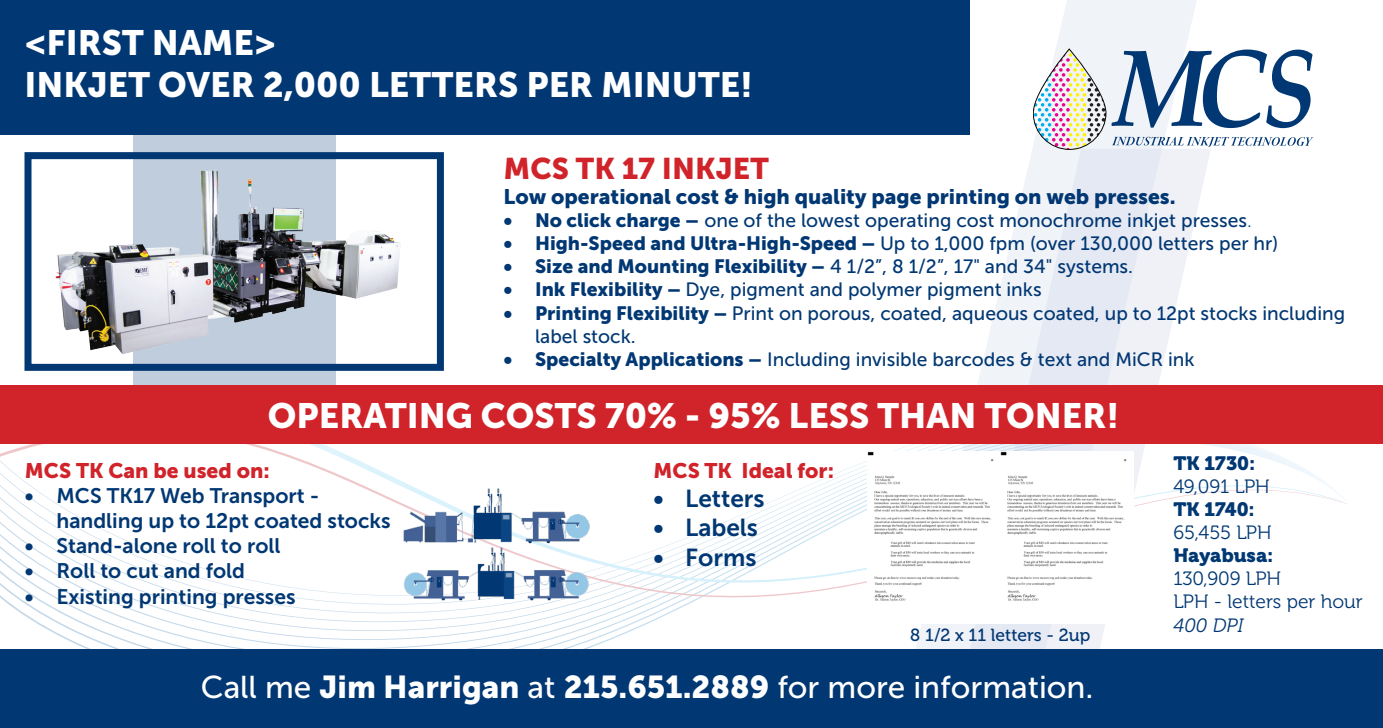
<style>
.page{position:relative;width:1383px;height:728px;background:#fff}
.page>*{position:absolute;margin:0;border:0;box-sizing:border-box;transform-origin:0 0}
.t1{font:35px "Museo Sans 900";color:#fff}
.t2{font:31.5px "Museo Sans 500";color:#fff}
.t3{font:29.75px "Museo Sans 900";color:#d1232a}
.t4{font:24.5px "Museo Sans 700";color:#013773}
.t5{font:21px/25.2px "Museo Sans 700";color:#013773}
.t6{font:21px "Museo Sans 900";color:#013773}
.t7{font:21px "Museo Sans 900";color:#d1232a}
.t8{font:19.25px/23.1px "Museo Sans 500";color:#013773}
.t9{font:19.25px "Museo 300";color:#013773}
.t10{font:19.25px "Museo 900";color:#013773}
.t11{font:italic 19.25px "Museo 300";letter-spacing:-.005em;color:#013773}
.t12{font:17.5px "Museo 500";color:#013773}
.s1{font-family:"Museo Sans 900"}
.s2{font-family:"Museo Sans 300"}
</style>
<div class="page">
<svg style="left:969px;top:0;width:236px;height:385px"></svg>
<div style="left:0;top:0;width:969px;height:135px;background:#013773"></div>
<div style="left:133px;top:135px;width:202px;height:250px;background:#c0cddc"></div>
<svg style="left:3px;top:600px;width:1102px;height:49px"></svg>
<svg style="left:0;top:443px;width:1346px;height:157px"></svg>
<div style="left:0;top:385px;width:1382px;height:58px;background:#d1232a"></div>
<div style="left:0;top:649px;width:1382px;height:79px;background:#013773"></div>
<svg style="left:1111px;top:137px;width:202px;height:10px"></svg>
<svg style="left:1111px;top:50px;width:201px;height:78px"></svg>
<svg style="left:1033px;top:49px;width:72px;height:100px"></svg>
<div style="left:1033px;top:49px;width:73px;height:101px;border:1px solid #040503;border-radius:36px"></div>
<img style="left:55px;top:160px;width:346px;height:203px">
<div style="left:24px;top:152px;width:420px;height:219px;border:7px solid #013773"></div>
<img style="left:401px;top:486px;width:192px;height:117px">
<img style="left:867px;top:451px;width:266px;height:172px">
<p class="t1" style="left:24px;top:23px;width:253px">&lt;FIRST NAME&gt;</p>
<p class="t1" style="left:24px;top:65px;width:730px">INKJET OVER 2,000 LETTERS PER MINUTE!</p>
<p class="t3" style="left:503px;top:152px;width:267px">MCS TK 17 INKJET</p>
<p class="t6" style="left:503px;top:185px;width:673px">Low operational cost &amp; high quality page printing on web presses.</p>
<p class="t8" style="left:503px;top:209px;width:749px"><span class="s1">• No click charge –</span> one of the lowest operating cost monochrome inkjet presses<span class="s2">.</span></p>
<p class="t8" style="left:503px;top:232px;width:776px"><span class="s1">• High-Speed and Ultra-High-Speed –</span> Up to 1,000 fpm (over 130,000 letters per hr)</p>
<p class="t8" style="left:503px;top:255px;width:631px"><span class="s1">• Size and Mounting Flexibility –</span> 4 1/2”, 8 1/2”, 17" and 34" systems.</p>
<p class="t8" style="left:503px;top:278px;width:539px"><span class="s1">• Ink Flexibility –</span> Dye, pigment and polymer pigment inks</p>
<p class="t8" style="left:535px;top:301px;width:811px;text-indent:-32px"><span class="s1">• Printing Flexibility –</span> Print on porous, coated, aqueous coated, up to 12pt stocks including label stock.</p>
<p class="t8" style="left:503px;top:348px;width:692px"><span class="s1">• Specialty Applications –</span> Including invisible barcodes &amp; text and MiCR ink</p>
<p class="t1" style="left:268px;top:395px;width:852px">OPERATING COSTS 70% - 95% LESS THAN TONER!</p>
<p class="t7" style="left:25px;top:458px;width:246px">MCS TK Can be used on:</p>
<p class="t5" style="left:56px;top:483px;width:335px;text-indent:-32px">• MCS TK17 Web Transport - handling up to 12pt coated stocks</p>
<p class="t5" style="left:25px;top:533px;width:257px">• Stand-alone roll to roll</p>
<p class="t5" style="left:25px;top:558px;width:221px">• Roll to cut and fold</p>
<p class="t5" style="left:25px;top:584px;width:272px">• Existing printing presses</p>
<p class="t7" style="left:653px;top:458px;width:182px">MCS TK Ideal for:</p>
<p class="t4" style="left:653px;top:485px;width:113px">• Letters</p>
<p class="t4" style="left:653px;top:514px;width:106px">• Labels</p>
<p class="t4" style="left:653px;top:544px;width:104px">• Forms</p>
<p class="t12" style="left:910px;top:625px;width:181px">8 1/2 x 11 letters - 2up</p>
<h2 class="t2" style="left:201px;top:669px;width:894px">Call me <span class="s1">Jim Harrigan</span> at <span class="s1">215.651.2889</span> for more information.</h2>
<p class="t10" style="left:1173px;top:452px;width:83px">TK 1730:</p>
<p class="t9" style="left:1173px;top:476px;width:98px">49,091 LPH</p>
<p class="t10" style="left:1173px;top:498px;width:83px">TK 1740:</p>
<p class="t9" style="left:1173px;top:522px;width:100px">65,455 LPH</p>
<p class="t10" style="left:1173px;top:545px;width:102px">Hayabusa:</p>
<p class="t9" style="left:1173px;top:568px;width:109px">130,909 LPH</p>
<p class="t9" style="left:1173px;top:591px;width:191px">LPH - letters per hour</p>
<p class="t11" style="left:1173px;top:615px;width:72px">400 DPI</p>
</div>
